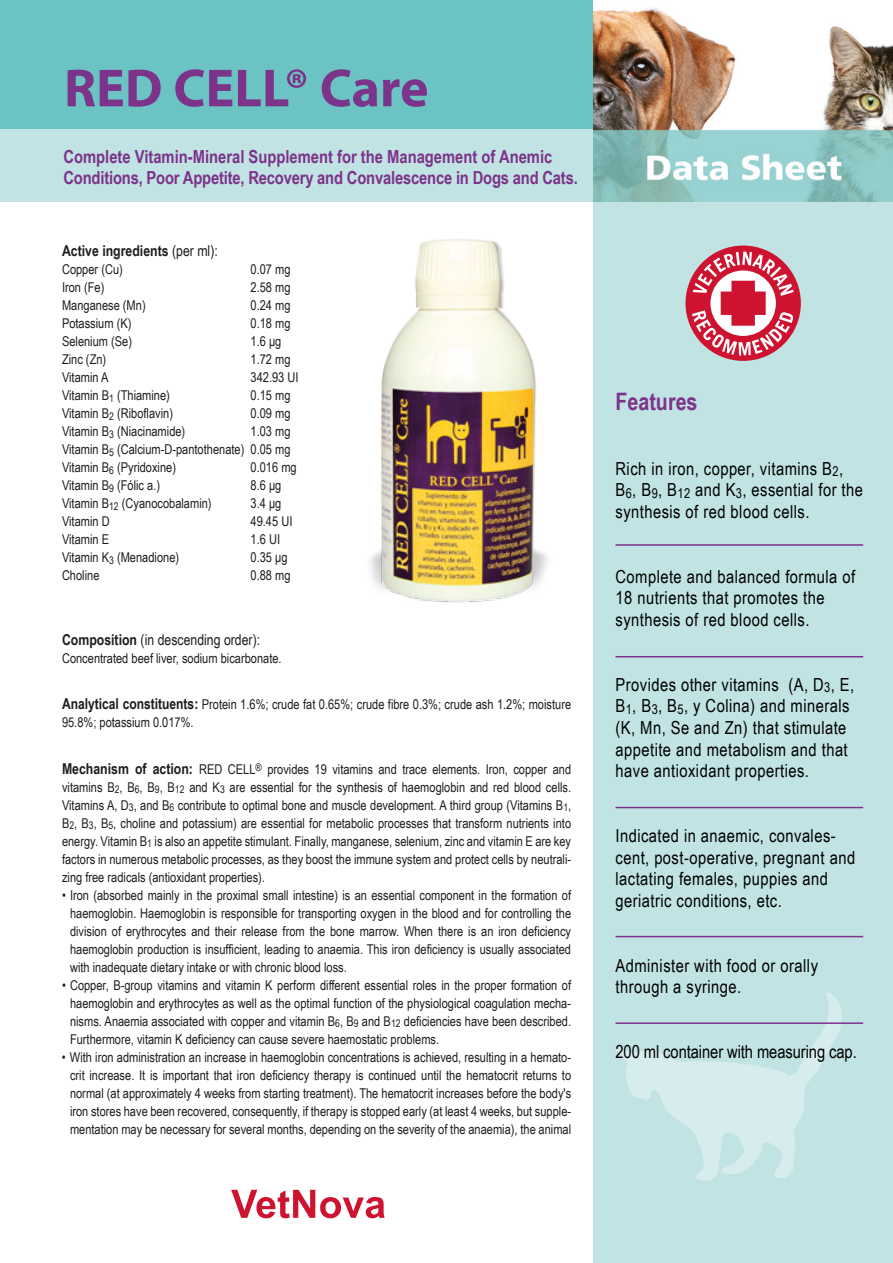
<style>
.page{position:relative;width:893px;height:1263px;background:#fff}
.page>*{position:absolute;margin:0;border:0;box-sizing:border-box;transform-origin:0 0}
.t1{font:700 54px "Myriad Pro";color:#7c338a}
.t2{font:700 24px "Arial Narrow";color:#7c338a}
.t3{font:18px/21.6px "Arial Narrow";letter-spacing:.025em;color:#000}
.t4{font:700 18px/21.6px "Arial Narrow";letter-spacing:-.01em;color:#7c338a}
.t5{font:18px "Arial Narrow";letter-spacing:-.005em;color:#000}
.t6{font:15px "Arial Narrow";color:#1d1d1b}
.t7{font:700 15px "Arial Narrow";color:#1d1d1b}
.t8{font:13.5px/18px "Arial Narrow";color:#1d1d1b;text-align:justify}
.s1{font-weight:400}
.s2{font-weight:700}
.s3{font-weight:700;font-size:15px}
</style>
<div class="page">
<svg style="left:231px;top:1190px;width:154px;height:29px"></svg>
<div style="left:593px;top:191px;width:300px;height:1072px;background:#c1e3e3"></div>
<div style="left:0;top:0;width:893px;height:201px;background:#6cc3c4"></div>
<div style="left:0;top:129px;width:593px;height:72px;background:#c1e3e3"></div>
<svg style="left:617px;top:992px;width:225px;height:189px"></svg>
<hr style="left:615px;top:544px;width:248px;height:2px;background:#7c338a">
<hr style="left:615px;top:656px;width:248px;height:1px;background:#7c338a">
<hr style="left:615px;top:936px;width:248px;height:1px;background:#7c338a">
<hr style="left:615px;top:1022px;width:248px;height:2px;background:#7c338a">
<hr style="left:615px;top:807px;width:248px;height:1px;background:#7c338a">
<img style="left:593px;top:0;width:300px;height:201px">
<img style="left:370px;top:239px;width:178px;height:364px">
<div style="left:685px;top:246px;width:116px;height:115px;background:#ce1331;border-radius:50%"></div>
<svg style="left:692px;top:251px;width:102px;height:104px"></svg>
<h1 class="t1" style="left:64px;top:53px;width:366px">RED CELL® Care</h1>
<h3 class="t4" style="left:63px;top:144px;width:516px">Complete Vitamin-Mineral Supplement for the Management of Anemic<br>Conditions, Poor Appetite, Recovery and Convalescence in Dogs and Cats.</h3>
<p class="t7" style="left:62px;top:240px;width:157px">Active ingredients <span class="s1">(per ml):</span></p>
<p class="t8" style="left:62px;top:260px;width:62px">Copper (Cu)</p>
<p class="t8" style="left:251px;top:260px;width:42px">0.07 mg</p>
<p class="t8" style="left:62px;top:278px;width:44px">Iron (Fe)</p>
<p class="t8" style="left:251px;top:278px;width:42px">2.58 mg</p>
<p class="t8" style="left:62px;top:296px;width:85px">Manganese (Mn)</p>
<p class="t8" style="left:251px;top:296px;width:42px">0.24 mg</p>
<p class="t8" style="left:62px;top:314px;width:71px">Potassium (K)</p>
<p class="t8" style="left:251px;top:314px;width:42px">0.18 mg</p>
<p class="t8" style="left:62px;top:332px;width:72px">Selenium (Se)</p>
<p class="t8" style="left:251px;top:332px;width:32px">1.6 μg</p>
<p class="t8" style="left:62px;top:350px;width:46px">Zinc (Zn)</p>
<p class="t8" style="left:251px;top:350px;width:42px">1.72 mg</p>
<p class="t8" style="left:62px;top:368px;width:48px">Vitamin A</p>
<p class="t8" style="left:251px;top:368px;width:50px">342.93 UI</p>
<p class="t8" style="left:62px;top:386px;width:109px">Vitamin B<sub>1</sub> (Thiamine)</p>
<p class="t8" style="left:251px;top:386px;width:42px">0.15 mg</p>
<p class="t8" style="left:62px;top:404px;width:113px">Vitamin B<sub>2</sub> (Riboflavin)</p>
<p class="t8" style="left:251px;top:404px;width:42px">0.09 mg</p>
<p class="t8" style="left:62px;top:422px;width:125px">Vitamin B<sub>3</sub> (Niacinamide)</p>
<p class="t8" style="left:62px;top:422px;width:230px;text-indent:189px">1.03 mg Vitamin B<sub>5</sub> (Calcium-D-pantothenate) 0.05 mg Vitamin B<sub>6</sub> (Pyridoxine)</p>
<p class="t8" style="left:251px;top:458px;width:48px">0.016 mg</p>
<p class="t8" style="left:62px;top:476px;width:100px">Vitamin B<sub>9</sub> (Fólic a.)</p>
<p class="t8" style="left:251px;top:476px;width:32px">8.6 μg</p>
<p class="t8" style="left:62px;top:494px;width:151px">Vitamin B<sub>12</sub> (Cyanocobalamin)</p>
<p class="t8" style="left:251px;top:494px;width:32px">3.4 μg</p>
<p class="t8" style="left:62px;top:512px;width:49px">Vitamin D</p>
<p class="t8" style="left:251px;top:512px;width:43px">49.45 UI</p>
<p class="t8" style="left:62px;top:530px;width:49px">Vitamin E</p>
<p class="t8" style="left:251px;top:530px;width:31px">1.6 UI</p>
<p class="t8" style="left:62px;top:548px;width:119px">Vitamin K<sub>3</sub> (Menadione)</p>
<p class="t8" style="left:251px;top:548px;width:38px">0.35 μg</p>
<p class="t8" style="left:62px;top:566px;width:39px">Choline</p>
<p class="t8" style="left:251px;top:566px;width:42px">0.88 mg</p>
<p class="t6" style="left:62px;top:628px;width:200px"><span class="s2">Composition</span> (in descending order):</p>
<p class="t8" style="left:62px;top:648px;width:221px">Concentrated beef liver, sodium bicarbonate.</p>
<p class="t8" style="left:62px;top:695px;width:511px"><span class="s3">Analytical constituents:</span> Protein 1.6%; crude fat 0.65%; crude fibre 0.3%; crude ash 1.2%; moisture<br>95.8%; potassium 0.017%.</p>
<p class="t8" style="left:62px;top:759px;width:511px"><span class="s3">Mechanism of action:</span> RED CELL<sup>®</sup> provides 19 vitamins and trace elements. Iron, copper and vitamins B<sub>2</sub>, B<sub>6</sub>, B<sub>9</sub>, B<sub>12</sub> and K<sub>3</sub> are essential for the synthesis of haemoglobin and red blood cells.<br>Vitamins A, D<sub>3</sub>, and B<sub>6</sub> contribute to optimal bone and muscle development. A third group (Vitamins B<sub>1</sub>, B<sub>2</sub>, B<sub>3</sub>, B<sub>5</sub>, choline and potassium) are essential for metabolic processes that transform nutrients into energy. Vitamin B<sub>1</sub> is also an appetite stimulant. Finally, manganese, selenium, zinc and vitamin E are key factors in numerous metabolic processes, as they boost the immune system and protect cells by neutrali&shy;zing free radicals (antioxidant properties).</p>
<p class="t8" style="left:70px;top:885px;width:503px;text-indent:-8px">• Iron (absorbed mainly in the proximal small intestine) is an essential component in the formation of haemoglobin. Haemoglobin is responsible for transporting oxygen in the blood and for controlling the division of erythrocytes and their release from the bone marrow. When there is an iron deficiency haemoglobin production is insufficient, leading to anaemia. This iron deficiency is usually associated with inadequate dietary intake or with chronic blood loss.</p>
<p class="t8" style="left:70px;top:975px;width:503px;text-indent:-8px">• Copper, B-group vitamins and vitamin K perform different essential roles in the proper formation of haemoglobin and erythrocytes as well as the optimal function of the physiological coagulation mecha&shy;nisms. Anaemia associated with copper and vitamin B<sub>6</sub>, B<sub>9</sub> and B<sub>12</sub> deficiencies have been described.<br>Furthermore, vitamin K deficiency can cause severe haemostatic problems.</p>
<p class="t8" style="left:62px;top:1047px;width:511px;text-align:center">• With iron administration an increase in haemoglobin concentrations is achieved, resulting in a hemato&shy;crit increase. It is important that iron deficiency therapy is continued until the hematocrit returns to normal (at approximately 4 weeks from starting treatment). The hematocrit increases before the body's iron stores have been recovered, consequently, if therapy is stopped early (at least 4 weeks, but supple&shy;mentation may be necessary for several months, depending on the severity of the anaemia), the animal</p>
<h2 class="t2" style="left:615px;top:383px;width:84px">Features</h2>
<h3 class="t3" style="left:615px;top:457px;width:249px">Rich in iron, copper, vitamins B<sub>2</sub>,<br>B<sub>6</sub>, B<sub>9</sub>, B<sub>12</sub> and K<sub>3</sub>, essential for the synthesis of red blood cells.</h3>
<h3 class="t3" style="left:615px;top:565px;width:241px">Complete and balanced formula of<br>18 nutrients that promotes the synthesis of red blood cells.</h3>
<h3 class="t3" style="left:615px;top:673px;width:240px">Provides other vitamins (A, D<sub>3</sub>, E,<br>B<sub>1</sub>, B<sub>3</sub>, B<sub>5</sub>, y Colina) and minerals (K, Mn, Se and Zn) that stimulate appetite and metabolism and that have antioxidant properties.</h3>
<h3 class="t3" style="left:615px;top:824px;width:241px">Indicated in anaemic, convales&shy;cent, post-operative, pregnant and lactating females, puppies and geriatric conditions, etc.</h3>
<h3 class="t3" style="left:615px;top:954px;width:204px">Administer with food or orally through a syringe.</h3>
<h3 class="t5" style="left:615px;top:1038px;width:243px">200 ml container with measuring cap.</h3>
</div>
